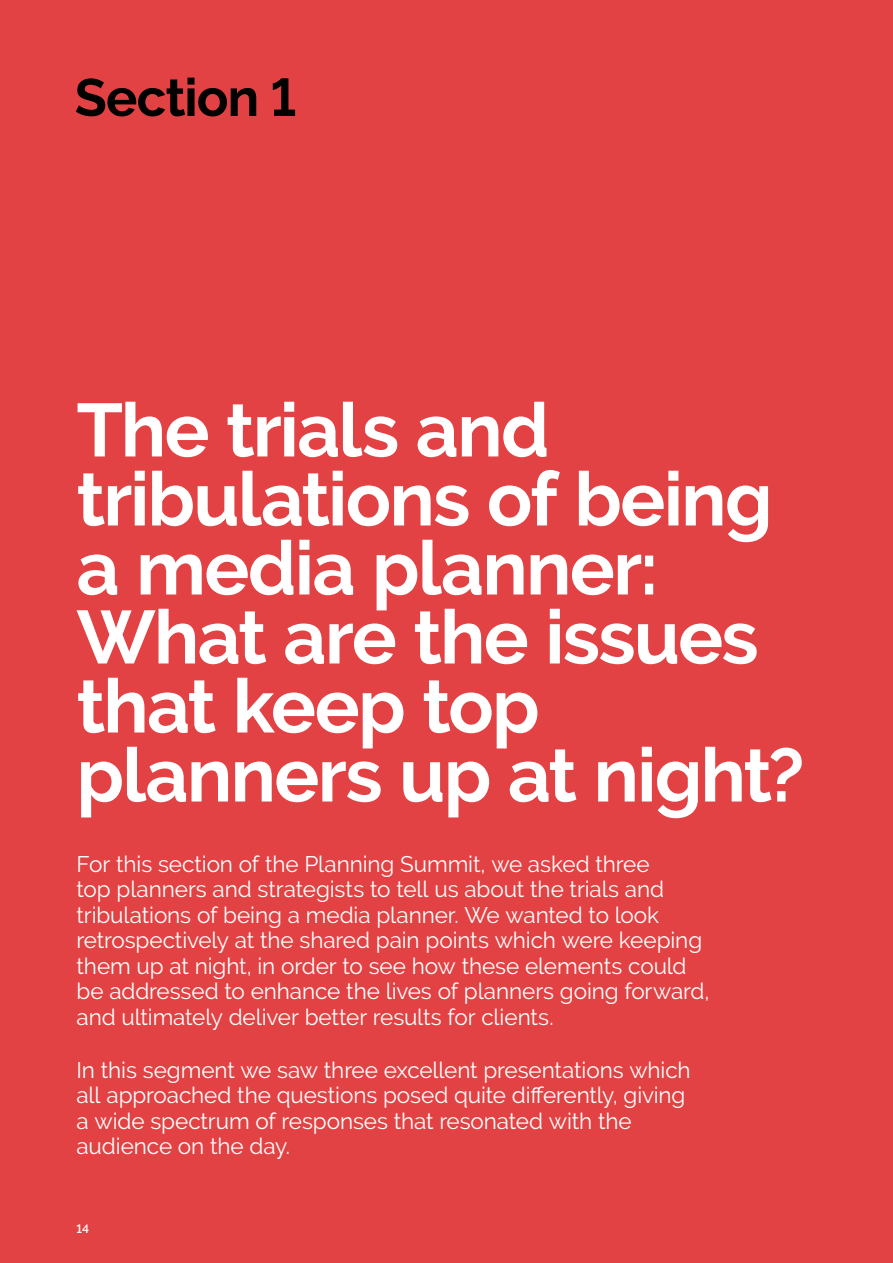
<style>
.page{position:relative;width:893px;height:1263px;background:#e24243}
.page>*{position:absolute;margin:0;border:0;box-sizing:border-box;transform-origin:0 0}
.t1{font:700 75px/69px "Raleway";letter-spacing:-.02em;color:#fff}
.t2{font:700 52.5px "Raleway";letter-spacing:-.02em;color:#000}
.t3{font:22.5px/25.5px "Raleway";letter-spacing:-.005em;color:#fff}
.t4{font:600 12px "Raleway";color:#fff}
</style>
<div class="page">
<h2 class="t2" style="left:75px;top:67px;width:223px">Section 1</h2>
<h1 class="t1" style="left:77px;top:396px;width:729px">The trials and tribulations of being a media planner:<br>What are the issues that keep top planners up at night?</h1>
<p class="t3" style="left:77px;top:851px;width:635px">For this section of the Planning Summit, we asked three<br>top planners and strategists to tell us about the trials and tribulations of being a media planner. We wanted to look retrospectively at the shared pain points which were keeping them up at night, in order to see how these elements could be addressed to enhance the lives of planners going forward, and ultimately deliver better results for clients.</p>
<p class="t3" style="left:77px;top:1057px;width:616px">In this segment we saw three excellent presentations which all approached the questions posed quite differently, giving a wide spectrum of responses that resonated with the audience on the day.</p>
<p class="t4" style="left:77px;top:1222px;width:14px">14</p>
</div>
